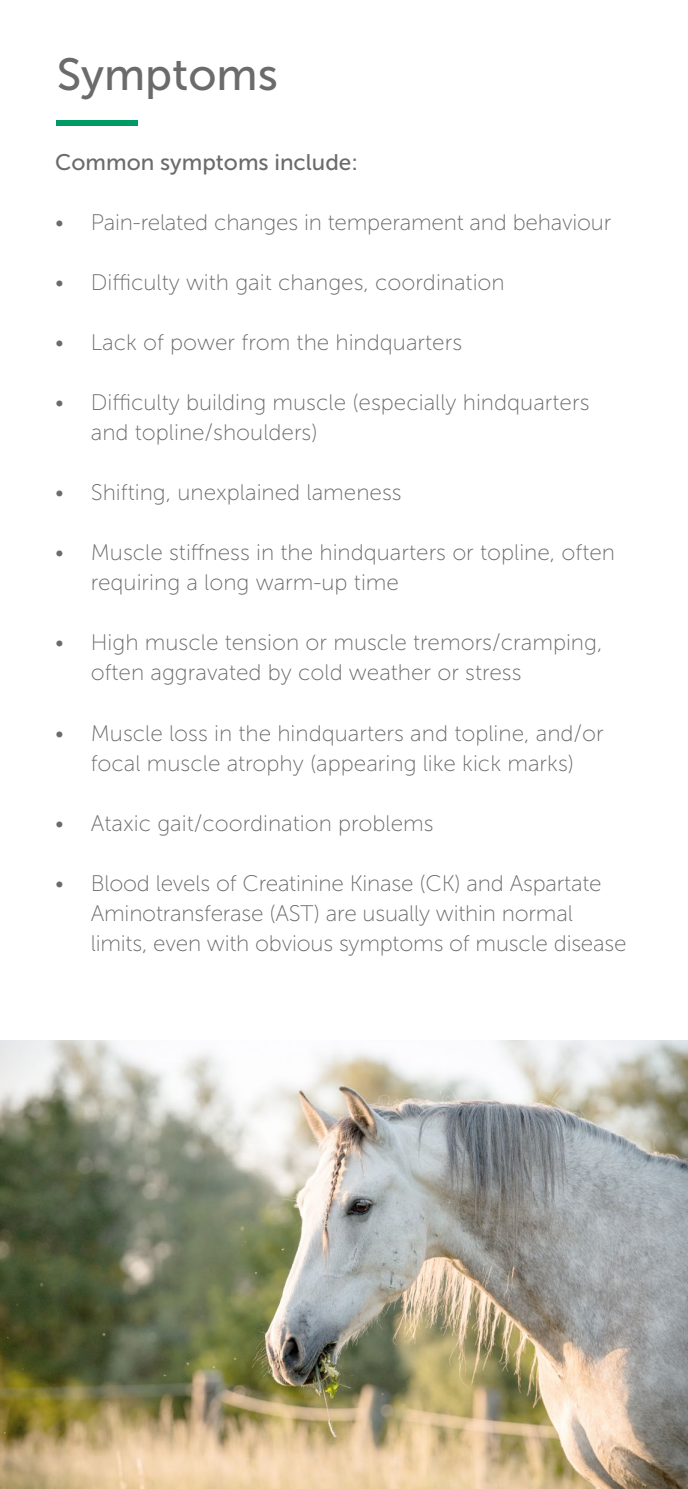
<style>
.page{position:relative;width:688px;height:1489px;background:#fff}
.page>*{position:absolute;margin:0;border:0;box-sizing:border-box;transform-origin:0 0}
.t1{font:45px "Museo Sans 500";color:#6a6c6a}
.t2{font:22.5px/30px "Museo Sans 100";color:#6a6c6a}
.t3{font:22.5px "Museo Sans 500";color:#6a6c6a}
</style>
<div class="page">
<img style="left:0;top:1040px;width:687px;height:448px">
<div style="left:57px;top:121px;width:81px;height:5px;background:#009a64"></div>
<h1 class="t1" style="left:57px;top:50px;width:222px">Symptoms</h1>
<p class="t3" style="left:55px;top:150px;width:304px">Common symptoms include:</p>
<p class="t2" style="left:55px;top:208px;width:557px">• Pain-related changes in temperament and behaviour</p>
<p class="t2" style="left:55px;top:268px;width:451px">• Difficulty with gait changes, coordination</p>
<p class="t2" style="left:55px;top:328px;width:408px">• Lack of power from the hindquarters</p>
<p class="t2" style="left:91px;top:388px;width:500px;text-indent:-35px">• Difficulty building muscle (especially hindquarters and topline/shoulders)</p>
<p class="t2" style="left:55px;top:478px;width:348px">• Shifting, unexplained lameness</p>
<p class="t2" style="left:91px;top:538px;width:525px;text-indent:-35px">• Muscle stiffness in the hindquarters or topline, often requiring a long warm-up time</p>
<p class="t2" style="left:91px;top:628px;width:513px;text-indent:-35px">• High muscle tension or muscle tremors/cramping, often aggravated by cold weather or stress</p>
<p class="t2" style="left:55px;top:718px;width:550px;text-align:center">• Muscle loss in the hindquarters and topline, and/or focal muscle atrophy (appearing like kick marks)</p>
<p class="t2" style="left:55px;top:808px;width:380px">• Ataxic gait/coordination problems</p>
<p class="t2" style="left:91px;top:868px;width:537px;text-indent:-35px">• Blood levels of Creatinine Kinase (CK) and Aspartate<br>Aminotransferase (AST) are usually within normal limits, even with obvious symptoms of muscle disease</p>
</div>
